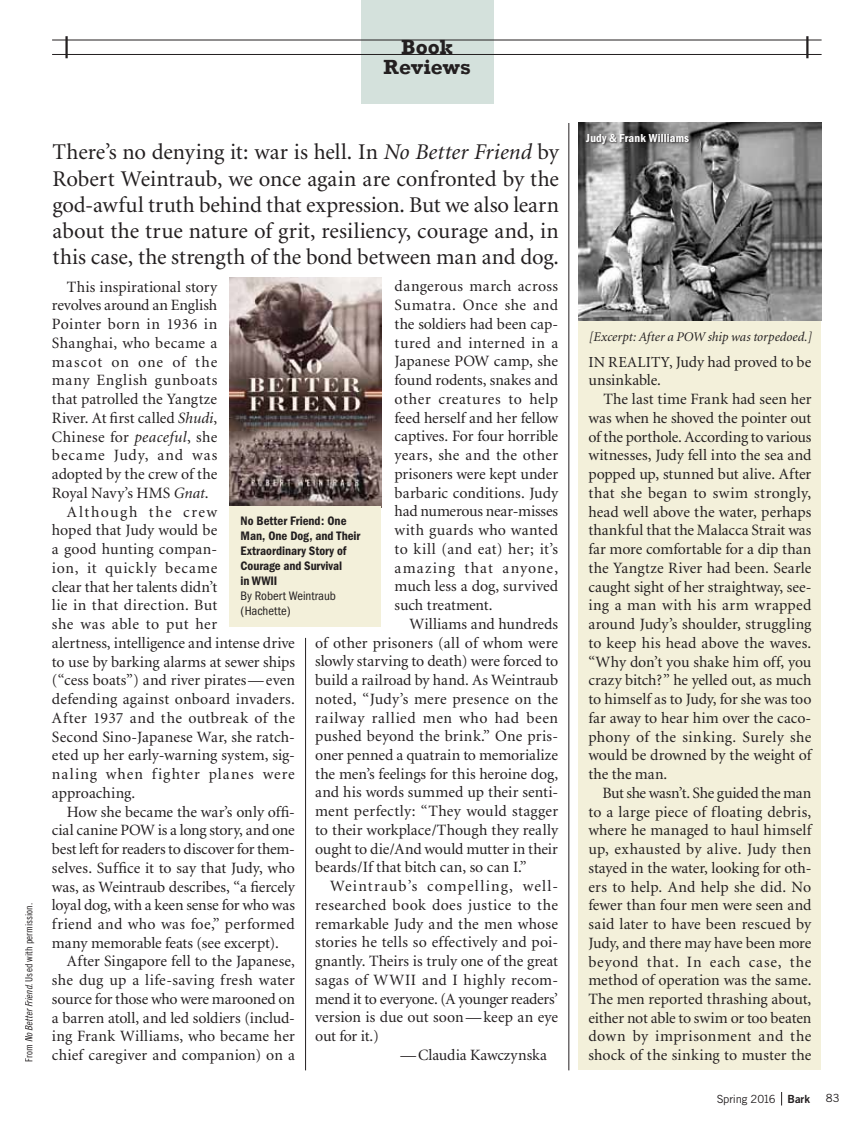
<style>
.page{position:relative;width:864px;height:1134px;background:#fff}
.page>*{position:absolute;margin:0;border:0;box-sizing:border-box;transform-origin:0 0}
.t1{font:22.5px/26.2px "Minion";letter-spacing:-.005em;color:#231f20;text-align:justify}
.t2{font:700 21px/20.2px "Rockwell";letter-spacing:.005em;color:#231f20;text-align:center}
.t3{font:15.75px/18.8px "Minion";letter-spacing:.01em;color:#231f20;text-align:justify}
.t4{font:15.75px "Minion";letter-spacing:-.01em;color:#231f20}
.t5{font:15.75px "Minion";letter-spacing:.06em;color:#231f20}
.t6{font:15.75px "Minion";letter-spacing:.03em;color:#231f20}
.t7{font:15.75px "Minion";letter-spacing:-.015em;color:#231f20}
.t8{font:15.75px "Minion";letter-spacing:-.02em;color:#231f20}
.t9{font:15.75px "Minion";letter-spacing:.04em;color:#231f20}
.t10{font:15.75px "Minion";letter-spacing:.05em;color:#231f20}
.t11{font:15.75px "Minion";letter-spacing:.055em;color:#231f20}
.t12{font:15.75px "Minion";letter-spacing:.095em;color:#231f20}
.t13{font:italic 13.35px "Minion";color:#231f20}
.t14{font:600 condensed 12.75px/15px "Franklin Gothic";color:#231f20}
.t15{font:condensed 12.75px/15px "Franklin Gothic";color:#231f20}
.t16{font:600 condensed 12px "Franklin Gothic";letter-spacing:.015em;color:#fff}
.t17{font:11.25px "Trade Gothic";letter-spacing:-.015em;color:#231f20}
.t18{font:10.2px "Trade Gothic Cond Eighteen";letter-spacing:.005em;color:#231f20}
.s1{font-family:"Trade Gothic Cond Eighteen Obl"}
.s2{font-style:italic}
.s3{font-size:15.3px}
.s4{font-family:"Trade Gothic Bold Two"}
</style>
<div class="page">
<svg style="left:781px;top:1092px;width:1px;height:14px"></svg>
<div style="left:578px;top:306px;width:243px;height:764px;background:#f3f0da"></div>
<hr style="left:305px;top:638px;width:1px;height:432px;background:#231f20">
<hr style="left:569px;top:123px;width:1px;height:947px;background:#231f20">
<img style="left:578px;top:123px;width:243px;height:197px">
<img style="left:230px;top:277px;width:151px;height:229px">
<div style="left:230px;top:506px;width:151px;height:121px;background:#f3f0da"></div>
<div style="left:586px;top:133px;width:105px;height:14px;background:#231f20;opacity:.75"></div>
<div style="left:361px;top:0;width:133px;height:103px;background:#d4e1dc"></div>
<hr style="left:52px;top:54px;width:770px;height:1px;background:#231f20">
<hr style="left:52px;top:40px;width:770px;height:1px;background:#231f20">
<hr style="left:65px;top:36px;width:3px;height:22px;background:#231f20">
<hr style="left:806px;top:36px;width:3px;height:22px;background:#231f20">
<h2 class="t2" style="left:384px;top:37px;width:89px">Book<br>Reviews</h2>
<p class="t18" style="left:23px;top:1062px;width:161px;rotate:-90deg">From <span class="s1">No Better Friend</span>. Used with permission.</p>
<p class="t1" style="left:53px;top:140px;width:508px">There’s no denying it: war is hell. In <span class="s2">No Better Friend</span> by Robert Weintraub, we once again are confronted by the god-awful truth behind that expression. But we also learn about the true nature of grit, resiliency, courage and, in this case, the strength of the bond between man and dog.</p>
<p class="t3" style="left:395px;top:278px;width:165px">dangerous march across Sumatra. Once she and the soldiers had been cap&shy;tured and interned in a Japanese POW camp, she found rodents, snakes and other creatures to help feed herself and her fellow captives. For four horrible years, she and the other prisoners were kept under barbaric conditions. Judy had numerous near-misses with guards who wanted to kill (and eat) her; it’s amazing that anyone, much less a dog, survived such treatment.</p>
<p class="t3" style="left:315px;top:615px;width:245px;text-indent:94px">Williams and hundreds of other prisoners (all of whom were slowly starving to death) were forced to build a railroad by hand. As Weintraub noted, “Judy’s mere presence on the railway rallied men who had been pushed beyond the brink.” One pris&shy;oner penned a quatrain to memorialize the men’s feelings for this heroine dog, and his words summed up their senti&shy;ment perfectly: “They would stagger to their workplace/Though they really ought to die/And would mutter in their beards/If that bitch can, so can I.”</p>
<p class="t3" style="left:315px;top:877px;width:245px;text-indent:15px">Weintraub’s compelling, well&shy;researched book does justice to the remarkable Judy and the men whose stories he tells so effectively and poi&shy;gnantly. Theirs is truly one of the great sagas of WWII and I highly recom&shy;mend it to everyone. (A younger readers’ version is due out soon — keep an eye out for it.)</p>
<p class="t3" style="left:400px;top:1046px;width:148px">— Claudia Kawczynska</p>
<p class="t3" style="left:67px;top:278px;width:152px">This inspirational story</p>
<p class="t4" style="left:52px;top:298px;width:167px">revolves around an English</p>
<p class="t6" style="left:52px;top:316px;width:167px">Pointer born in 1936 in</p>
<p class="t3" style="left:52px;top:334px;width:167px">Shanghai, who became a</p>
<p class="t11" style="left:52px;top:354px;width:167px">mascot on one of the</p>
<p class="t9" style="left:52px;top:373px;width:167px">many English gunboats</p>
<p class="t3" style="left:52px;top:390px;width:167px">that patrolled the Yangtze</p>
<p class="t3" style="left:52px;top:409px;width:167px">River. At first called <span class="s2">Shudi</span>,</p>
<p class="t3" style="left:52px;top:428px;width:167px">Chinese for <span class="s2">peaceful</span>, she</p>
<p class="t5" style="left:52px;top:448px;width:167px">became Judy, and was</p>
<p class="t3" style="left:52px;top:465px;width:167px">adopted by the crew of the</p>
<p class="t3" style="left:52px;top:484px;width:158px">Royal Navy’s HMS <span class="s2">Gnat</span>.</p>
<p class="t12" style="left:67px;top:504px;width:152px">Although the crew</p>
<p class="t3" style="left:52px;top:522px;width:167px">hoped that Judy would be</p>
<p class="t3" style="left:52px;top:540px;width:167px">a good hunting compan-</p>
<p class="t10" style="left:52px;top:560px;width:167px">ion, it quickly became</p>
<p class="t3" style="left:52px;top:578px;width:167px">clear that her talents didn’t</p>
<p class="t3" style="left:52px;top:597px;width:167px">lie in that direction. But</p>
<p class="t6" style="left:52px;top:616px;width:167px">she was able to put her</p>
<p class="t3" style="left:52px;top:634px;width:244px">alertness, intelligence and intense drive</p>
<p class="t3" style="left:52px;top:653px;width:245px">to use by barking alarms at sewer ships</p>
<p class="t3" style="left:52px;top:672px;width:244px">(“cess boats”) and river pirates— even</p>
<p class="t3" style="left:52px;top:690px;width:244px">defending against onboard invaders.</p>
<p class="t3" style="left:52px;top:709px;width:245px">After 1937 and the outbreak of the</p>
<p class="t3" style="left:52px;top:728px;width:245px">Second Sino-Japanese War, she ratch-</p>
<p class="t3" style="left:52px;top:747px;width:245px">eted up her early-warning system, sig-</p>
<p class="t5" style="left:52px;top:766px;width:244px">naling when fighter planes were</p>
<p class="t3" style="left:52px;top:784px;width:85px">approaching.</p>
<p class="t3" style="left:67px;top:803px;width:229px">How she became the war’s only offi-</p>
<p class="t4" style="left:52px;top:822px;width:244px">cial canine POW is a long story, and one</p>
<p class="t7" style="left:52px;top:841px;width:244px">best left for readers to discover for them-</p>
<p class="t3" style="left:52px;top:859px;width:244px">selves. Suffice it to say that Judy, who</p>
<p class="t3" style="left:52px;top:878px;width:244px">was, as Weintraub describes, “a fiercely</p>
<p class="t4" style="left:52px;top:897px;width:245px">loyal dog, with a keen sense for who was</p>
<p class="t3" style="left:52px;top:915px;width:245px">friend and who was foe,” performed</p>
<p class="t3" style="left:52px;top:934px;width:229px">many memorable feats (see excerpt).</p>
<p class="t3" style="left:67px;top:953px;width:229px">After Singapore fell to the Japanese,</p>
<p class="t3" style="left:52px;top:971px;width:245px">she dug up a life-saving fresh water</p>
<p class="t8" style="left:52px;top:991px;width:244px">source for those who were marooned on</p>
<p class="t4" style="left:52px;top:1010px;width:245px">a barren atoll, and led soldiers (includ-</p>
<p class="t3" style="left:52px;top:1028px;width:244px">ing Frank Williams, who became her</p>
<p class="t3" style="left:52px;top:1046px;width:245px">chief caregiver and companion) on a</p>
<p class="t14" style="left:241px;top:513px;width:121px">No Better Friend: One<br>Man, One Dog, and Their<br>Extraordinary Story of<br>Courage and Survival<br>in WWII</p>
<p class="t15" style="left:241px;top:588px;width:97px">By Robert Weintraub (Hachette)</p>
<p class="t16" style="left:586px;top:131px;width:104px">Judy &amp; Frank Williams</p>
<p class="t13" style="left:589px;top:330px;width:225px">[Excerpt: After a POW ship was torpedoed.]</p>
<p class="t3" style="left:588px;top:353px;width:224px"><span class="s3">IN REALITY,</span> Judy had proved to be unsinkable.</p>
<p class="t3" style="left:588px;top:390px;width:225px;text-indent:15px">The last time Frank had seen her was when he shoved the pointer out of the porthole. According to various witnesses, Judy fell into the sea and popped up, stunned but alive. After that she began to swim strongly, head well above the water, perhaps thankful that the Malacca Strait was far more comfortable for a dip than the Yangtze River had been. Searle caught sight of her straightway, see&shy;ing a man with his arm wrapped around Judy’s shoulder, struggling to keep his head above the waves. “Why don’t you shake him off, you crazy bitch?” he yelled out, as much to himself as to Judy, for she was too far away to hear him over the caco&shy;phony of the sinking. Surely she would be drowned by the weight of the the man.</p>
<p class="t3" style="left:588px;top:784px;width:225px;text-indent:14px">But she wasn’t. She guided the man to a large piece of floating debris, where he managed to haul himself up, exhausted by alive. Judy then stayed in the water, looking for oth&shy;ers to help. And help she did. No fewer than four men were seen and said later to have been rescued by Judy, and there may have been more beyond that. In each case, the method of operation was the same.<br>The men reported thrashing about, either not able to swim or too beaten down by imprisonment and the shock of the sinking to muster the</p>
<p class="t17" style="left:717px;top:1092px;width:95px">Spring 2016 <span class="s4">Bark</span></p>
<p class="t17" style="left:826px;top:1092px;width:15px">83</p>
</div>
